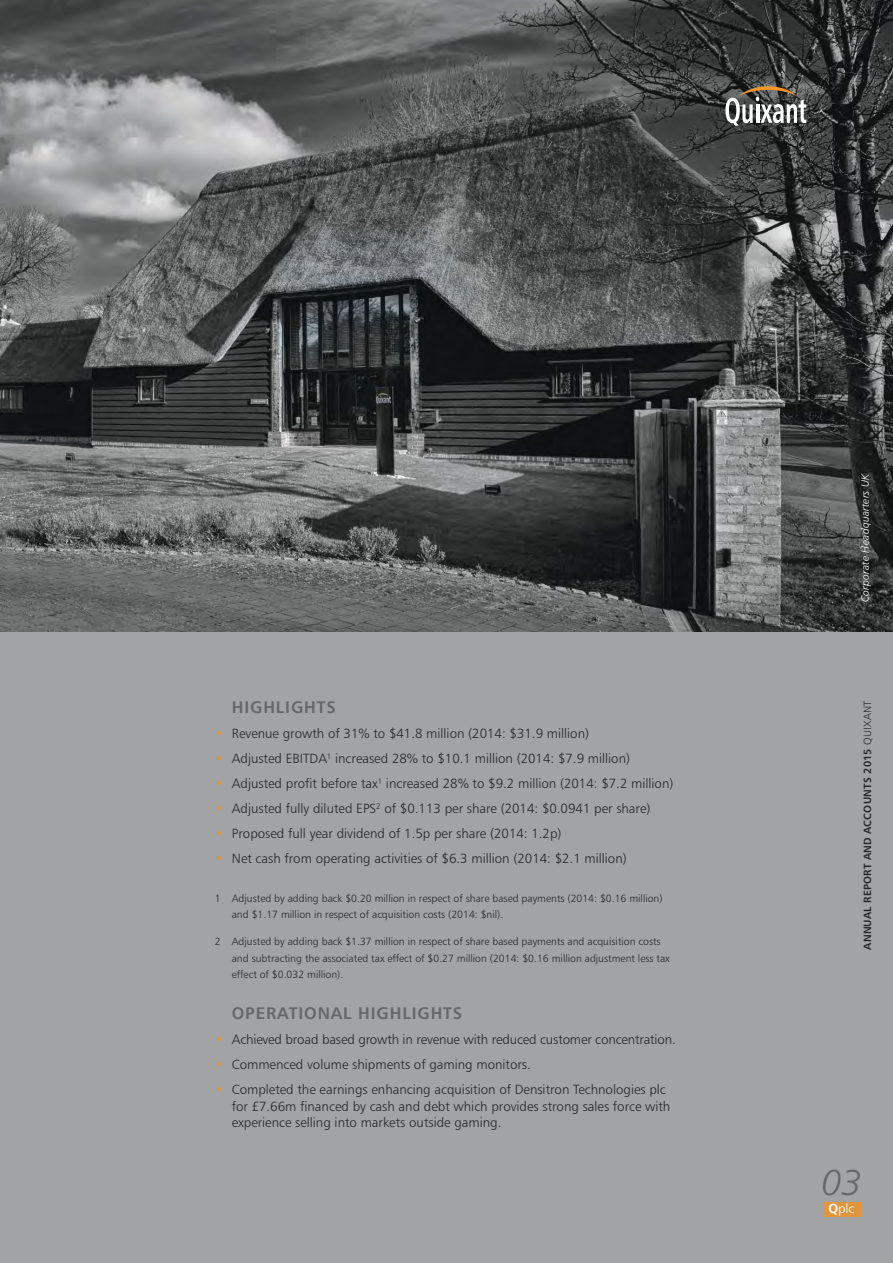
<style>
.page{position:relative;width:893px;height:1263px;background:#fff}
.page>*{position:absolute;margin:0;border:0;box-sizing:border-box;transform-origin:0 0}
.t1{font:36px "Humanist 777 BT Light Italic B";color:#686768}
.t2{font:16.8px "Humanist 777 BT Bold B";letter-spacing:.05em;color:#686768}
.t3{font:13.35px/16.5px "Humanist 777 BT Light B";color:#272627}
.t4{font:13.2px "Humanist 777 BT Light B";color:#fff}
.t5{font:10.5px/16.5px "Humanist 777 BT Light B";color:#272627}
.t6{font:10.5px "Humanist 777 BT Bold B";letter-spacing:.02em;color:#272627}
.t7{font:10.5px "Humanist 777 BT Light Italic B";letter-spacing:.02em;color:#fff}
.s1{color:#e1953c}
.s2{font-family:"Humanist 777 BT Light B"}
.s3{font-family:"Humanist 777 BT Bold B"}
</style>
<div class="page">
<div style="left:0;top:629px;width:893px;height:634px;background:#a1a3a5"></div>
<div style="left:823px;top:1202px;width:37px;height:15px;background:#e1953c"></div>
<img style="left:0;top:0;width:893px;height:631px">
<svg style="left:725px;top:86px;width:81px;height:40px"></svg>
<p class="t2" style="left:232px;top:701px;width:106px">HIGHLIGHTS</p>
<p class="t3" style="left:215px;top:726px;width:376px"><span class="s1">•</span> Revenue growth of 31% to $41.8 million (2014: $31.9 million)</p>
<p class="t3" style="left:215px;top:751px;width:417px"><span class="s1">•</span> Adjusted EBITDA<sup>1</sup> increased 28% to $10.1 million (2014: $7.9 million)</p>
<p class="t3" style="left:215px;top:776px;width:460px"><span class="s1">•</span> Adjusted profit before tax<sup>1</sup> increased 28% to $9.2 million (2014: $7.2 million)</p>
<p class="t3" style="left:215px;top:801px;width:437px"><span class="s1">•</span> Adjusted fully diluted EPS<sup>2</sup> of $0.113 per share (2014: $0.0941 per share)</p>
<p class="t3" style="left:215px;top:826px;width:348px"><span class="s1">•</span> Proposed full year dividend of 1.5p per share (2014: 1.2p)</p>
<p class="t3" style="left:215px;top:851px;width:413px"><span class="s1">•</span> Net cash from operating activities of $6.3 million (2014: $2.1 million)</p>
<p class="t5" style="left:232px;top:891px;width:432px;text-indent:-17px">1 Adjusted by adding back $0.20 million in respect of share based payments (2014: $0.16 million) and $1.17 million in respect of acquisition costs (2014: $nil).</p>
<p class="t5" style="left:232px;top:934px;width:439px;text-indent:-17px">2 Adjusted by adding back $1.37 million in respect of share based payments and acquisition costs and subtracting the associated tax effect of $0.27 million (2014: $0.16 million adjustment less tax effect of $0.032 million).</p>
<p class="t2" style="left:232px;top:1006px;width:232px">OPERATIONAL HIGHLIGHTS</p>
<p class="t3" style="left:215px;top:1032px;width:462px"><span class="s1">•</span> Achieved broad based growth in revenue with reduced customer concentration.</p>
<p class="t3" style="left:215px;top:1057px;width:318px"><span class="s1">•</span> Commenced volume shipments of gaming monitors.</p>
<p class="t3" style="left:232px;top:1082px;width:440px;text-indent:-17px"><span class="s1">•</span> Completed the earnings enhancing acquisition of Densitron Technologies plc for £7.66m financed by cash and debt which provides strong sales force with experience selling into markets outside gaming.</p>
<p class="t7" style="left:861px;top:602px;width:131px;rotate:-90deg">Corporate Headquarters UK</p>
<p class="t6" style="left:863px;top:950px;width:250px;rotate:-90deg">ANNUAL REPORT AND ACCOUNTS 2015 <span class="s2">QUIXANT</span></p>
<h1 class="t1" style="left:822px;top:1168px;width:42px">03</h1>
<p class="t4" style="left:828px;top:1203px;width:28px"><span class="s3">Q</span>plc</p>
</div>
